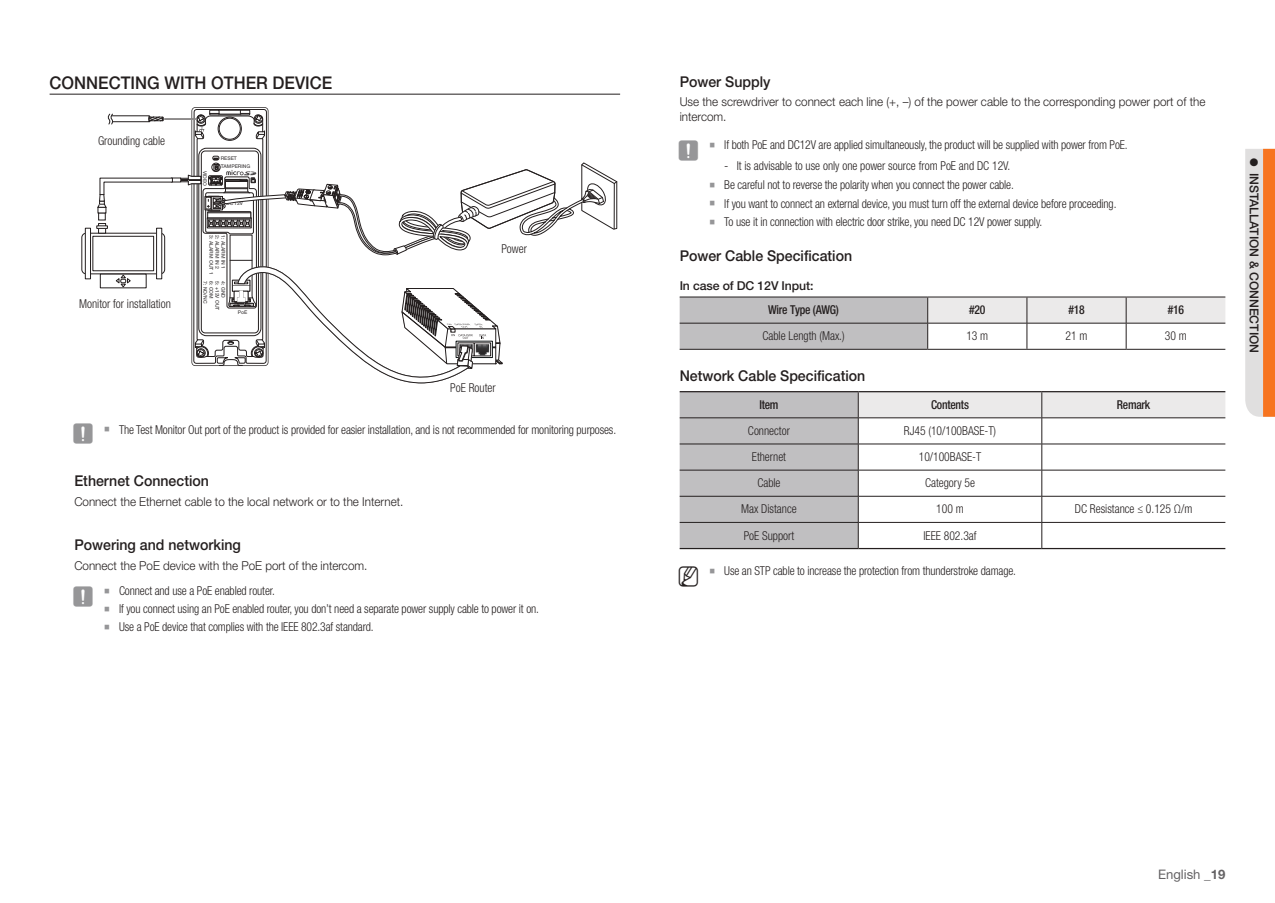
<style>
.page{position:relative;width:1275px;height:903px;background:#fff}
.page>*{position:absolute;margin:0;border:0;box-sizing:border-box;transform-origin:0 0}
.t1{font:500 17.5px "Helvetica Neue LT Std";color:#241f1f;scale:.95 1}
.t2{font:500 14.88px "Helvetica Neue LT Std";color:#241f1f;scale:.95 1}
.t3{font:13.12px "Helvetica Neue LT Std";color:#656365}
.t4{font:300 condensed 12.25px/18.4px "Helvetica Neue LT Std";letter-spacing:-.01em;color:#241f1f;scale:.95 1}
.t5{font:300 12.25px/14.9px "Helvetica Neue LT Std";color:#241f1f;scale:.95 1}
.t6{font:500 12.25px "Helvetica Neue LT Std";color:#241f1f}
.t7{font:500 condensed 12.25px "Helvetica Neue LT Std";letter-spacing:-.02em;color:#241f1f;scale:.95 1}
.t8{font:500 5.08px/8.4px "Helvetica Neue LT Std";color:#4e4b4c}
.s1{font-stretch:normal}
.s2{font-weight:700}
</style>
<div class="page">
<hr style="left:50px;top:94px;width:570px;height:1px;background:#241f1f">
<svg style="left:82px;top:233px;width:83px;height:41px"></svg>
<div style="left:82px;top:233px;width:83px;height:41px;border:1px solid #241f1f;border-radius:4px"></div>
<div style="left:93px;top:236px;width:61px;height:35px;background:#fff"></div>
<div style="left:85px;top:228px;width:6px;height:51px;background:#fff"></div>
<div style="left:85px;top:228px;width:6px;height:51px;border:1px solid #241f1f"></div>
<svg style="left:97px;top:107px;width:520px;height:276px"></svg>
<hr style="left:164px;top:119px;width:32px;height:1px;background:#241f1f">
<hr style="left:680px;top:296px;width:248px;height:1px;background:#241f1f">
<hr style="left:928px;top:296px;width:99px;height:1px;background:#241f1f">
<hr style="left:1027px;top:296px;width:99px;height:1px;background:#241f1f">
<hr style="left:1126px;top:296px;width:99px;height:1px;background:#241f1f">
<svg style="left:680px;top:297px;width:545px;height:52px"></svg>
<hr style="left:680px;top:349px;width:248px;height:1px;background:#241f1f">
<hr style="left:928px;top:349px;width:99px;height:1px;background:#241f1f">
<hr style="left:1027px;top:349px;width:99px;height:1px;background:#241f1f">
<hr style="left:1126px;top:349px;width:99px;height:1px;background:#241f1f">
<hr style="left:680px;top:391px;width:178px;height:1px;background:#241f1f">
<hr style="left:858px;top:391px;width:184px;height:1px;background:#241f1f">
<hr style="left:1042px;top:391px;width:183px;height:1px;background:#241f1f">
<svg style="left:680px;top:392px;width:545px;height:156px"></svg>
<hr style="left:680px;top:548px;width:178px;height:1px;background:#241f1f">
<hr style="left:858px;top:548px;width:184px;height:1px;background:#241f1f">
<hr style="left:1042px;top:548px;width:183px;height:1px;background:#241f1f">
<svg style="left:1245px;top:149px;width:30px;height:268px;background:#e9b594"></svg>
<h1 class="t1" style="left:50px;top:72px;width:299px">CONNECTING WITH OTHER DEVICE</h1>
<p class="t4" style="left:98px;top:131px;width:72px">Grounding cable</p>
<p class="t4" style="left:79px;top:294px;width:98px">Monitor for installation</p>
<p class="t8" style="left:209px;top:170px;width:17px;rotate:90deg">VIDEO</p>
<p class="t8" style="left:221px;top:154px;width:31px">RESET<br>TAMPERING</p>
<p class="t8" style="left:226px;top:199px;width:18px">DC12V</p>
<p class="t8" style="left:216px;top:235px;width:41px;rotate:90deg">3: ALARM OUT 1</p>
<p class="t8" style="left:222px;top:235px;width:36px;rotate:90deg">2: ALARM IN 2</p>
<p class="t8" style="left:228px;top:235px;width:36px;rotate:90deg">1: ALARM IN 1</p>
<p class="t8" style="left:209px;top:281px;width:24px;rotate:90deg">7: NO/NC</p>
<p class="t8" style="left:216px;top:281px;width:19px;rotate:90deg">6: COM</p>
<p class="t8" style="left:222px;top:281px;width:31px;rotate:90deg">5: +12V OUT</p>
<p class="t8" style="left:228px;top:281px;width:18px;rotate:90deg">4: GND</p>
<p class="t8" style="left:238px;top:307px;width:11px">PoE</p>
<p class="t4" style="left:501px;top:239px;width:28px">Power</p>
<p class="t4" style="left:450px;top:378px;width:49px">PoE Router</p>
<p class="t4" style="left:119px;top:421px;width:525px">The Test Monitor Out port of the product is provided for easier installation, and is not recommended for monitoring purposes.</p>
<p class="t2" style="left:74px;top:472px;width:143px">Ethernet Connection</p>
<p class="t5" style="left:74px;top:494px;width:348px">Connect the Ethernet cable to the local network or to the Internet.</p>
<p class="t2" style="left:74px;top:536px;width:177px">Powering and networking</p>
<p class="t5" style="left:74px;top:557px;width:310px">Connect the PoE device with the PoE port of the intercom.</p>
<p class="t4" style="left:119px;top:581px;width:444px">Connect and use a PoE enabled router.<br>If you connect using an PoE enabled router, you don’t need a separate power supply cable to power it on.<br>Use a PoE device that complies with the IEEE 802.3af standard.</p>
<p class="t2" style="left:680px;top:73px;width:97px">Power Supply</p>
<p class="t5" style="left:680px;top:94px;width:555px">Use the screwdriver to connect each line (+, –) of the power cable to the corresponding power port of the intercom.</p>
<p class="t4" style="left:724px;top:135px;width:426px">If both PoE and DC12V are applied simultaneously, the product will be supplied with power from PoE.</p>
<p class="t4" style="left:724px;top:157px;width:414px"><span class="s1">-</span> It is advisable to use only one power source from PoE and DC 12V.<br>Be careful not to reverse the polarity when you connect the power cable.<br>If you want to connect an external device, you must turn off the external device before proceeding.<br>To use it in connection with electric door strike, you need DC 12V power supply.</p>
<p class="t2" style="left:680px;top:247px;width:183px">Power Cable Specification</p>
<p class="t6" style="left:680px;top:279px;width:135px">In case of DC 12V Input:</p>
<p class="t7" style="left:768px;top:302px;width:76px">Wire Type (AWG)</p>
<p class="t7" style="left:969px;top:302px;width:19px">#20</p>
<p class="t7" style="left:1068px;top:302px;width:19px">#18</p>
<p class="t7" style="left:1168px;top:302px;width:19px">#16</p>
<p class="t4" style="left:762px;top:327px;width:88px">Cable Length (Max.)</p>
<p class="t4" style="left:966px;top:327px;width:25px">13 m</p>
<p class="t4" style="left:1065px;top:327px;width:25px">21 m</p>
<p class="t4" style="left:1165px;top:327px;width:25px">30 m</p>
<p class="t2" style="left:680px;top:367px;width:197px">Network Cable Specification</p>
<p class="t7" style="left:759px;top:397px;width:22px">Item</p>
<p class="t7" style="left:931px;top:397px;width:41px">Contents</p>
<p class="t7" style="left:1117px;top:397px;width:37px">Remark</p>
<p class="t4" style="left:748px;top:421px;width:46px">Connector</p>
<p class="t4" style="left:904px;top:421px;width:99px">RJ45 (10/100BASE-T)</p>
<p class="t4" style="left:752px;top:447px;width:38px">Ethernet</p>
<p class="t4" style="left:919px;top:447px;width:67px">10/100BASE-T</p>
<p class="t4" style="left:757px;top:474px;width:26px">Cable</p>
<p class="t4" style="left:925px;top:474px;width:54px">Category 5e</p>
<p class="t4" style="left:741px;top:500px;width:60px">Max Distance</p>
<p class="t4" style="left:936px;top:500px;width:30px">100 m</p>
<p class="t4" style="left:1075px;top:500px;width:125px">DC Resistance ≤ 0.125 Ω/m</p>
<p class="t4" style="left:744px;top:526px;width:55px">PoE Support</p>
<p class="t4" style="left:923px;top:526px;width:58px">IEEE 802.3af</p>
<p class="t4" style="left:724px;top:561px;width:309px">Use an STP cable to increase the protection from thunderstroke damage.</p>
<p class="t6" style="left:1261px;top:173px;width:182px;rotate:90deg">INSTALLATION &amp; CONNECTION</p>
<p class="t3" style="left:1158px;top:867px;width:69px">English _<span class="s2">19</span></p>
</div>
